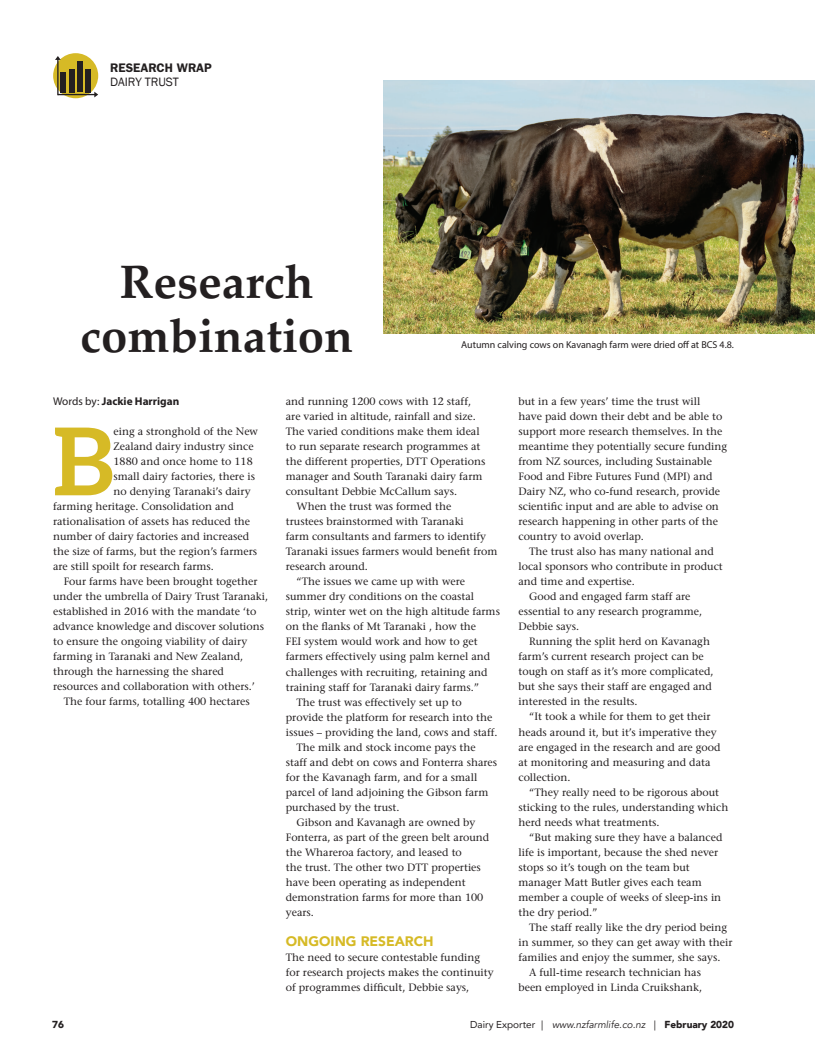
<style>
.page{position:relative;width:815px;height:1053px;background:#fff}
.page>*{position:absolute;margin:0;border:0;box-sizing:border-box;transform-origin:0 0}
.CW_TEXT{font:700 93.62px "Aleo";color:#d6ba26}
.CW_TEXT-2{font:700 47.25px/53.9px "Palatino";color:#231f20;text-align:center}
.CW_TEXT-3{font:900 13.75px "Avenir";color:#d6ba26}
.t1{font:600 12.5px "Franklin Gothic";color:#231f20}
.t2{font:12.5px "Franklin Gothic";letter-spacing:-.005em;color:#231f20}
.CW_TEXT-4{font:700 11.25px "Myriad Pro";color:#231f20}
.CW_TEXT-5{font:500 10.62px/15px "Stone Serif Std";color:#231f20}
.CW_TEXT-6{font:10px "Myriad Pro";color:#231f20}
.t3{font:italic 10px "Avenir";color:#231f20}
.t4{font:600 10px "Avenir";color:#231f20}
.s1{font-weight:400}
.s2{font-style:normal}
.s3{font-weight:600;font-style:normal}
</style>
<div class="page">
<svg style="left:53px;top:53px;width:45px;height:45px"></svg>
<hr style="left:58px;top:94px;width:38px;height:1px;background:#231f20">
<div style="left:61px;top:72px;width:5px;height:20px;background:#231f20"></div>
<div style="left:69px;top:69px;width:5px;height:23px;background:#231f20"></div>
<div style="left:77px;top:61px;width:5px;height:31px;background:#231f20"></div>
<div style="left:86px;top:69px;width:5px;height:23px;background:#231f20"></div>
<svg style="left:94px;top:92px;width:4px;height:5px"></svg>
<hr style="left:57px;top:59px;width:2px;height:36px;background:#231f20">
<svg style="left:55px;top:56px;width:6px;height:4px"></svg>
<img style="left:384px;top:81px;width:431px;height:253px">
<p class="t1" style="left:110px;top:60px;width:103px">RESEARCH WRAP</p>
<p class="t2" style="left:110px;top:74px;width:70px">DAIRY TRUST</p>
<p class="CW_TEXT-2" style="left:80px;top:254px;width:274px">Research combination</p>
<p class="CW_TEXT-6" style="left:461px;top:338px;width:274px">Autumn calving cows on Kavanagh farm were dried off at BCS 4.8.</p>
<p class="CW_TEXT-4" style="left:53px;top:394px;width:128px"><span class="s1">Words by:</span> Jackie Harrigan</p>
<p class="CW_TEXT" style="left:53px;top:407px;width:62px">B</p>
<p class="CW_TEXT-5" style="left:114px;top:424px;width:146px">eing a stronghold of the New</p>
<p class="CW_TEXT-5" style="left:114px;top:439px;width:142px">Zealand dairy industry since</p>
<p class="CW_TEXT-5" style="left:114px;top:454px;width:141px">1880 and once home to 118</p>
<p class="CW_TEXT-5" style="left:114px;top:469px;width:143px">small dairy factories, there is</p>
<p class="CW_TEXT-5" style="left:114px;top:484px;width:139px">no denying Taranaki’s dairy</p>
<p class="CW_TEXT-5" style="left:53px;top:499px;width:182px">farming heritage. Consolidation and</p>
<p class="CW_TEXT-5" style="left:53px;top:514px;width:199px">rationalisation of assets has reduced the</p>
<p class="CW_TEXT-5" style="left:53px;top:529px;width:198px">number of dairy factories and increased</p>
<p class="CW_TEXT-5" style="left:53px;top:544px;width:206px">the size of farms, but the region’s farmers</p>
<p class="CW_TEXT-5" style="left:53px;top:559px;width:162px">are still spoilt for research farms.</p>
<p class="CW_TEXT-5" style="left:53px;top:574px;width:216px;text-indent:11px">Four farms have been brought together under the umbrella of Dairy Trust Taranaki, established in 2016 with the mandate ‘to advance knowledge and discover solutions to ensure the ongoing viability of dairy farming in Taranaki and New Zealand, through the harnessing the shared resources and collaboration with others.’</p>
<p class="CW_TEXT-5" style="left:64px;top:694px;width:188px">The four farms, totalling 400 hectares</p>
<p class="CW_TEXT-5" style="left:286px;top:394px;width:201px">and running 1200 cows with 12 staff, are varied in altitude, rainfall and size.<br>The varied conditions make them ideal to run separate research programmes at the different properties, DTT Operations manager and South Taranaki dairy farm consultant Debbie McCallum says.</p>
<p class="CW_TEXT-5" style="left:286px;top:499px;width:213px;text-indent:11px">When the trust was formed the<br>trustees brainstormed with Taranaki<br>farm consultants and farmers to identify Taranaki issues farmers would benefit from research around.</p>
<p class="CW_TEXT-5" style="left:286px;top:574px;width:216px;text-indent:11px">“The issues we came up with were summer dry conditions on the coastal strip, winter wet on the high altitude farms on the flanks of Mt Taranaki , how the<br>FEI system would work and how to get farmers effectively using palm kernel and challenges with recruiting, retaining and training staff for Taranaki dairy farms.”</p>
<p class="CW_TEXT-5" style="left:286px;top:694px;width:213px;text-indent:11px">The trust was effectively set up to provide the platform for research into the issues – providing the land, cows and staff.</p>
<p class="CW_TEXT-5" style="left:286px;top:739px;width:213px;text-indent:11px">The milk and stock income pays the staff and debt on cows and Fonterra shares for the Kavanagh farm, and for a small parcel of land adjoining the Gibson farm purchased by the trust.</p>
<p class="CW_TEXT-5" style="left:286px;top:814px;width:205px;text-indent:11px">Gibson and Kavanagh are owned by<br>Fonterra, as part of the green belt around the Whareroa factory, and leased to<br>the trust. The other two DTT properties have been operating as independent demonstration farms for more than 100 years.</p>
<p class="CW_TEXT-3" style="left:286px;top:928px;width:149px">ONGOING RESEARCH</p>
<p class="CW_TEXT-5" style="left:286px;top:949px;width:209px">The need to secure contestable funding for research projects makes the continuity of programmes difficult, Debbie says,</p>
<p class="CW_TEXT-5" style="left:519px;top:394px;width:210px">but in a few years’ time the trust will<br>have paid down their debt and be able to support more research themselves. In the meantime they potentially secure funding from NZ sources, including Sustainable Food and Fibre Futures Fund (MPI) and Dairy NZ, who co-fund research, provide scientific input and are able to advise on research happening in other parts of the country to avoid overlap.</p>
<p class="CW_TEXT-5" style="left:519px;top:544px;width:206px;text-indent:11px">The trust also has many national and local sponsors who contribute in product and time and expertise.</p>
<p class="CW_TEXT-5" style="left:519px;top:589px;width:185px;text-indent:11px">Good and engaged farm staff are essential to any research programme,<br>Debbie says.</p>
<p class="CW_TEXT-5" style="left:519px;top:634px;width:197px;text-indent:11px">Running the split herd on Kavanagh farm’s current research project can be tough on staff as it’s more complicated, but she says their staff are engaged and interested in the results.</p>
<p class="CW_TEXT-5" style="left:519px;top:709px;width:203px;text-indent:11px">“It took a while for them to get their heads around it, but it’s imperative they are engaged in the research and are good at monitoring and measuring and data collection.</p>
<p class="CW_TEXT-5" style="left:519px;top:784px;width:211px;text-indent:11px">“They really need to be rigorous about sticking to the rules, understanding which herd needs what treatments.</p>
<p class="CW_TEXT-5" style="left:519px;top:829px;width:205px;text-indent:11px">“But making sure they have a balanced life is important, because the shed never stops so it’s tough on the team but manager Matt Butler gives each team member a couple of weeks of sleep-ins in the dry period.”</p>
<p class="CW_TEXT-5" style="left:519px;top:919px;width:216px;text-indent:11px">The staff really like the dry period being in summer, so they can get away with their families and enjoy the summer, she says.</p>
<p class="CW_TEXT-5" style="left:519px;top:964px;width:185px;text-align:right">A full-time research technician has been employed in Linda Cruikshank,</p>
<p class="t4" style="left:52px;top:1018px;width:13px">76</p>
<p class="t3" style="left:470px;top:1018px;width:265px"><span class="s2">Dairy Exporter |</span> www.nzfarmlife.co.nz <span class="s2">|</span> <span class="s3">February 2020</span></p>
</div>
